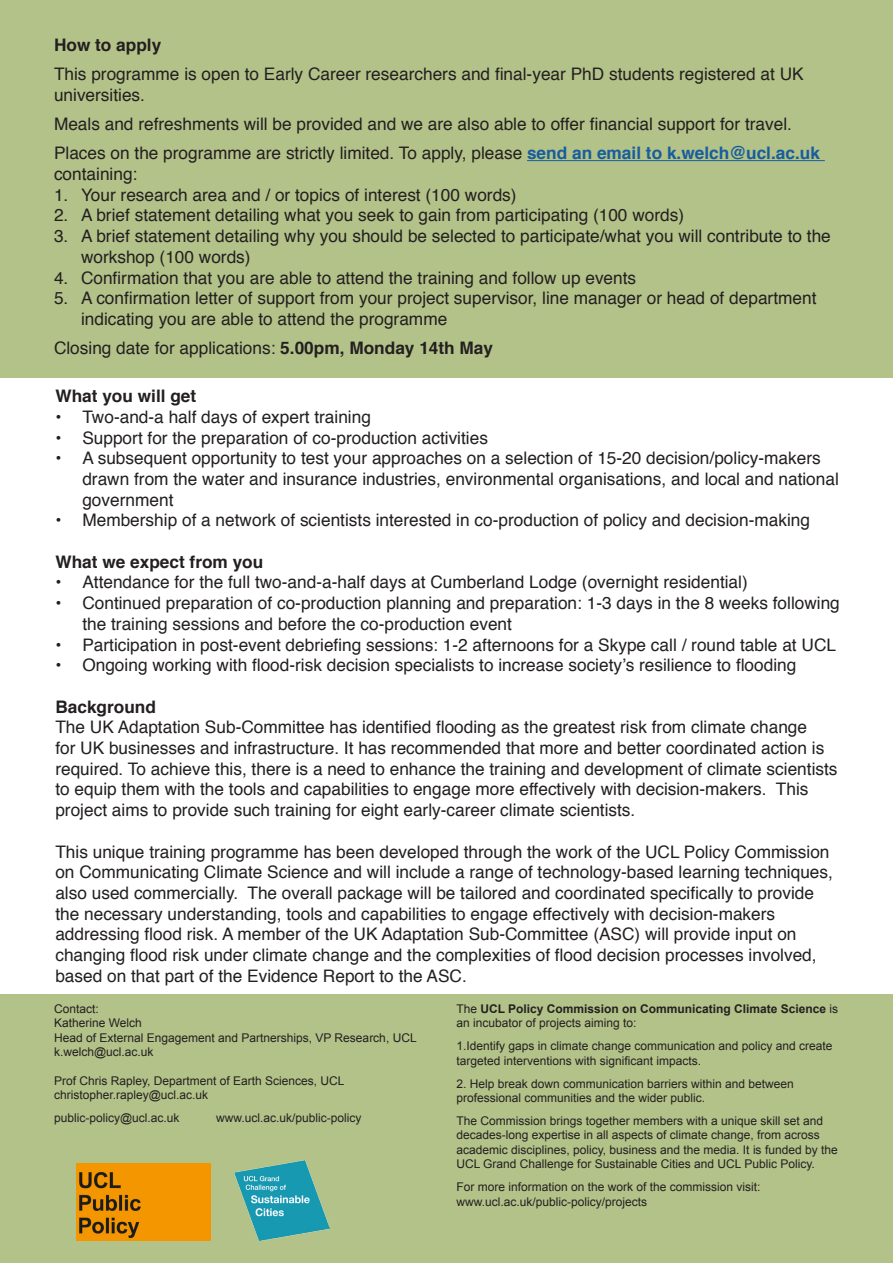
<style>
.page{position:relative;width:893px;height:1263px;background:#fff}
.page>*{position:absolute;margin:0;border:0;box-sizing:border-box;transform-origin:0 0}
.t1{font:17.25px/20.7px "Helvetica";color:#231f20}
.t2{font:700 17.25px "Helvetica";color:#231f20}
.foot_notes{font:12px/14.4px "Arial";color:#231f20}
.foot_notes-2{font:700 12px/14.4px "Arial";color:#231f20}
.s1{font-weight:700;color:#175d9e}
.s2{font-weight:700}
.s3{font-weight:400}
</style>
<div class="page">
<div style="left:0;top:0;width:893px;height:377px;background:#b3c289"></div>
<div style="left:0;top:994px;width:893px;height:269px;background:#b3c289"></div>
<img style="left:77px;top:1164px;width:133px;height:76px">
<img style="left:234px;top:1161px;width:95px;height:79px">
<hr style="left:527px;top:160px;width:298px;height:1px;background:#175d9e">
<p class="t2" style="left:54px;top:31px;width:109px">How to apply</p>
<p class="t1" style="left:54px;top:64px;width:751px">This programme is open to Early Career researchers and final-year PhD students registered at UK universities.</p>
<p class="t1" style="left:54px;top:114px;width:739px">Meals and refreshments will be provided and we are also able to offer financial support for travel.</p>
<p class="t1" style="left:54px;top:143px;width:767px">Places on the programme are strictly limited. To apply, please <span class="s1">send an email to k.welch@ucl.ac.uk </span>containing:</p>
<p class="t1" style="left:54px;top:185px;width:464px">1. Your research area and / or topics of interest (100 words)</p>
<p class="t1" style="left:54px;top:206px;width:632px">2. A brief statement detailing what you seek to gain from participating (100 words)</p>
<p class="t1" style="left:81px;top:226px;width:751px;text-indent:-27px">3. A brief statement detailing why you should be selected to participate/what you will contribute to the workshop (100 words)</p>
<p class="t1" style="left:54px;top:268px;width:584px">4. Confirmation that you are able to attend the training and follow up events</p>
<p class="t1" style="left:81px;top:288px;width:737px;text-indent:-27px">5. A confirmation letter of support from your project supervisor, line manager or head of department indicating you are able to attend the programme</p>
<p class="t1" style="left:54px;top:338px;width:441px">Closing date for applications: <span class="s2">5.00pm, Monday 14th May</span></p>
<p class="t2" style="left:55px;top:382px;width:142px">What you will get</p>
<p class="t1" style="left:55px;top:407px;width:317px">• Two-and-a half days of expert training</p>
<p class="t1" style="left:55px;top:428px;width:434px">• Support for the preparation of co-production activities</p>
<p class="t1" style="left:82px;top:448px;width:758px;text-indent:-27px">• A subsequent opportunity to test your approaches on a selection of 15-20 decision/policy-makers drawn from the water and insurance industries, environmental organisations, and local and national government</p>
<p class="t1" style="left:55px;top:510px;width:756px">• Membership of a network of scientists interested in co-production of policy and decision-making</p>
<p class="t2" style="left:55px;top:548px;width:210px">What we expect from you</p>
<p class="t1" style="left:55px;top:573px;width:694px">• Attendance for the full two-and-a-half days at Cumberland Lodge (overnight residential)</p>
<p class="t1" style="left:82px;top:593px;width:759px;text-indent:-27px">• Continued preparation of co-production planning and preparation: 1-3 days in the 8 weeks following the training sessions and before the co-production event</p>
<p class="t1" style="left:55px;top:635px;width:782px">• Participation in post-event debriefing sessions: 1-2 afternoons for a Skype call / round table at UCL</p>
<p class="t1" style="left:55px;top:655px;width:742px">• Ongoing working with flood-risk decision specialists to increase society’s resilience to flooding</p>
<p class="t2" style="left:55px;top:693px;width:102px">Background</p>
<p class="t1" style="left:55px;top:717px;width:784px">The UK Adaptation Sub-Committee has identified flooding as the greatest risk from climate change<br>for UK businesses and infrastructure. It has recommended that more and better coordinated action is required. To achieve this, there is a need to enhance the training and development of climate scientists to equip them with the tools and capabilities to engage more effectively with decision-makers. This project aims to provide such training for eight early-career climate scientists.</p>
<p class="t1" style="left:55px;top:842px;width:779px">This unique training programme has been developed through the work of the UCL Policy Commission on Communicating Climate Science and will include a range of technology-based learning techniques, also used commercially. The overall package will be tailored and coordinated specifically to provide the necessary understanding, tools and capabilities to engage effectively with decision-makers addressing flood risk. A member of the UK Adaptation Sub-Committee (ASC) will provide input on changing flood risk under climate change and the complexities of flood decision processes involved, based on that part of the Evidence Report to the ASC.</p>
<p class="foot_notes" style="left:54px;top:1002px;width:46px">Contact:</p>
<p class="foot_notes" style="left:54px;top:1016px;width:364px">Katherine Welch<br>Head of External Engagement and Partnerships, VP Research, UCL k.welch@ucl.ac.uk</p>
<p class="foot_notes" style="left:54px;top:1074px;width:292px">Prof Chris Rapley, Department of Earth Sciences, UCL</p>
<p class="foot_notes" style="left:54px;top:1088px;width:156px">christopher.rapley@ucl.ac.uk</p>
<p class="foot_notes" style="left:54px;top:1111px;width:127px">public-policy@ucl.ac.uk</p>
<p class="foot_notes" style="left:216px;top:1111px;width:147px">www.ucl.ac.uk/public-policy</p>
<p class="foot_notes-2" style="left:456px;top:1002px;width:383px"><span class="s3">The</span> UCL Policy Commission on Communicating Climate Science <span class="s3">is an incubator of projects aiming to:</span></p>
<p class="foot_notes" style="left:456px;top:1039px;width:378px">1.Identify gaps in climate change communication and policy and create targeted interventions with significant impacts.</p>
<p class="foot_notes" style="left:456px;top:1076px;width:339px">2. Help break down communication barriers within and between professional communities and the wider public.</p>
<p class="foot_notes" style="left:456px;top:1114px;width:383px">The Commission brings together members with a unique skill set and decades-long expertise in all aspects of climate change, from across academic disciplines, policy, business and the media. It is funded by the UCL Grand Challenge for Sustainable Cities and UCL Public Policy.</p>
<p class="foot_notes" style="left:456px;top:1180px;width:306px">For more information on the work of the commission visit: www.ucl.ac.uk/public-policy/projects</p>
</div>
